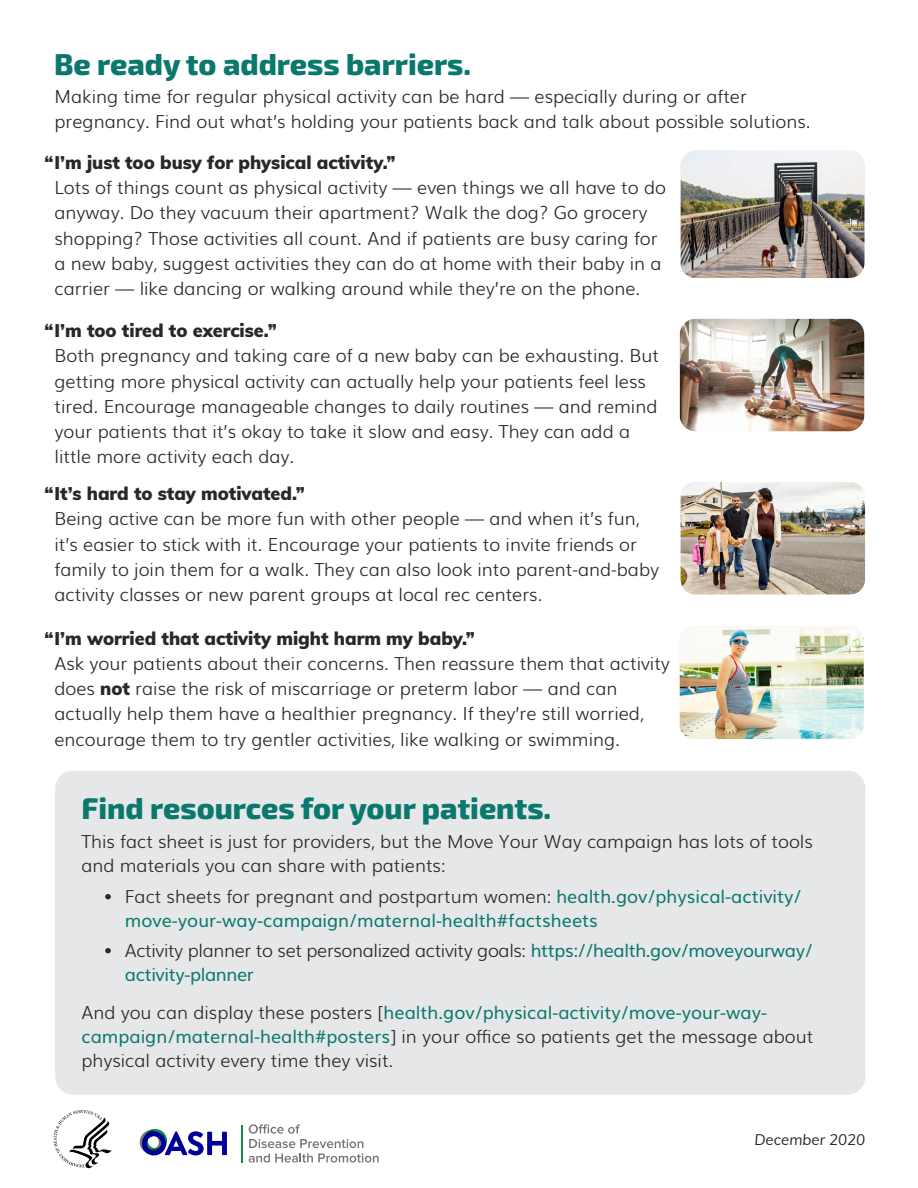
<style>
.page{position:relative;width:918px;height:1188px;background:#fff}
.page>*{position:absolute;margin:0;border:0;box-sizing:border-box;transform-origin:0 0}
.t1{font:800 30px "Exo 2";color:#0a786d}
.t2{font:300 18px/25.3px "Muli";color:#272828}
.t3{font:900 18px "Muli";color:#272828}
.t4{font:18px/24px "Muli";color:#0a786d}
.t5{font:300 18px/24px "Muli";letter-spacing:-.02em;color:#272828}
.t6{font:italic 15px "Muli";color:#272828}
.s1{font-weight:900}
.s2{font-weight:300;color:#272828}
.s3{font-weight:400;color:#0a786d}
</style>
<div class="page">
<div style="left:55px;top:771px;width:810px;height:324px;background:#e6e7e8;border-radius:18px"></div>
<img style="left:681px;top:151px;width:183px;height:127px">
<img style="left:680px;top:319px;width:184px;height:112px">
<img style="left:681px;top:482px;width:184px;height:112px">
<img style="left:680px;top:626px;width:184px;height:113px">
<svg style="left:54px;top:1110px;width:58px;height:59px"></svg>
<svg style="left:140px;top:1129px;width:87px;height:27px"></svg>
<svg style="left:249px;top:1124px;width:130px;height:39px"></svg>
<hr style="left:242px;top:1125px;width:1px;height:37px;background:#0e8b44">
<h1 class="t1" style="left:54px;top:47px;width:419px">Be ready to address barriers.</h1>
<p class="t2" style="left:55px;top:82px;width:758px">Making time for regular physical activity can be hard — especially during or after pregnancy. Find out what’s holding your patients back and talk about possible solutions.</p>
<p class="t3" style="left:44px;top:149px;width:353px">“I’m just too busy for physical activity.”</p>
<p class="t2" style="left:55px;top:174px;width:613px">Lots of things count as physical activity — even things we all have to do anyway. Do they vacuum their apartment? Walk the dog? Go grocery shopping? Those activities all count. And if patients are busy caring for a new baby, suggest activities they can do at home with their baby in a carrier — like dancing or walking around while they’re on the phone.</p>
<p class="t3" style="left:44px;top:317px;width:234px">“I’m too tired to exercise.”</p>
<p class="t2" style="left:55px;top:342px;width:606px">Both pregnancy and taking care of a new baby can be exhausting. But getting more physical activity can actually help your patients feel less tired. Encourage manageable changes to daily routines — and remind your patients that it’s okay to take it slow and easy. They can add a little more activity each day.</p>
<p class="t3" style="left:44px;top:480px;width:262px">“It’s hard to stay motivated.”</p>
<p class="t2" style="left:55px;top:505px;width:606px">Being active can be more fun with other people — and when it’s fun, it’s easier to stick with it. Encourage your patients to invite friends or family to join them for a walk. They can also look into parent-and-baby activity classes or new parent groups at local rec centers.</p>
<p class="t3" style="left:44px;top:625px;width:432px">“I’m worried that activity might harm my baby.”</p>
<p class="t2" style="left:55px;top:649px;width:617px">Ask your patients about their concerns. Then reassure them that activity does <span class="s1">not</span> raise the risk of miscarriage or preterm labor — and can actually help them have a healthier pregnancy. If they’re still worried, encourage them to try gentler activities, like walking or swimming.</p>
<h1 class="t1" style="left:82px;top:791px;width:471px">Find resources for your patients.</h1>
<p class="t2" style="left:81px;top:828px;width:733px;line-height:24px">This fact sheet is just for providers, but the Move Your Way campaign has lots of tools and materials you can share with patients:</p>
<p class="t4" style="left:125px;top:883px;width:678px;text-indent:-21px"><span class="s2">• Fact sheets for pregnant and postpartum women:</span> health.gov/physical-activity/ move-your-way-campaign/maternal-health#factsheets</p>
<p class="t5" style="left:125px;top:938px;width:689px;text-indent:-21px">• Activity planner to set personalized activity goals: <span class="s3">https://health.gov/moveyourway/ activity-planner</span></p>
<p class="t2" style="left:81px;top:999px;width:734px;line-height:24px">And you can display these posters [<span class="s3">health.gov/physical-activity/move-your-way&shy;campaign/maternal-health#posters</span>] in your office so patients get the message about physical activity every time they visit.</p>
<p class="t6" style="left:754px;top:1129px;width:112px">December 2020</p>
</div>
